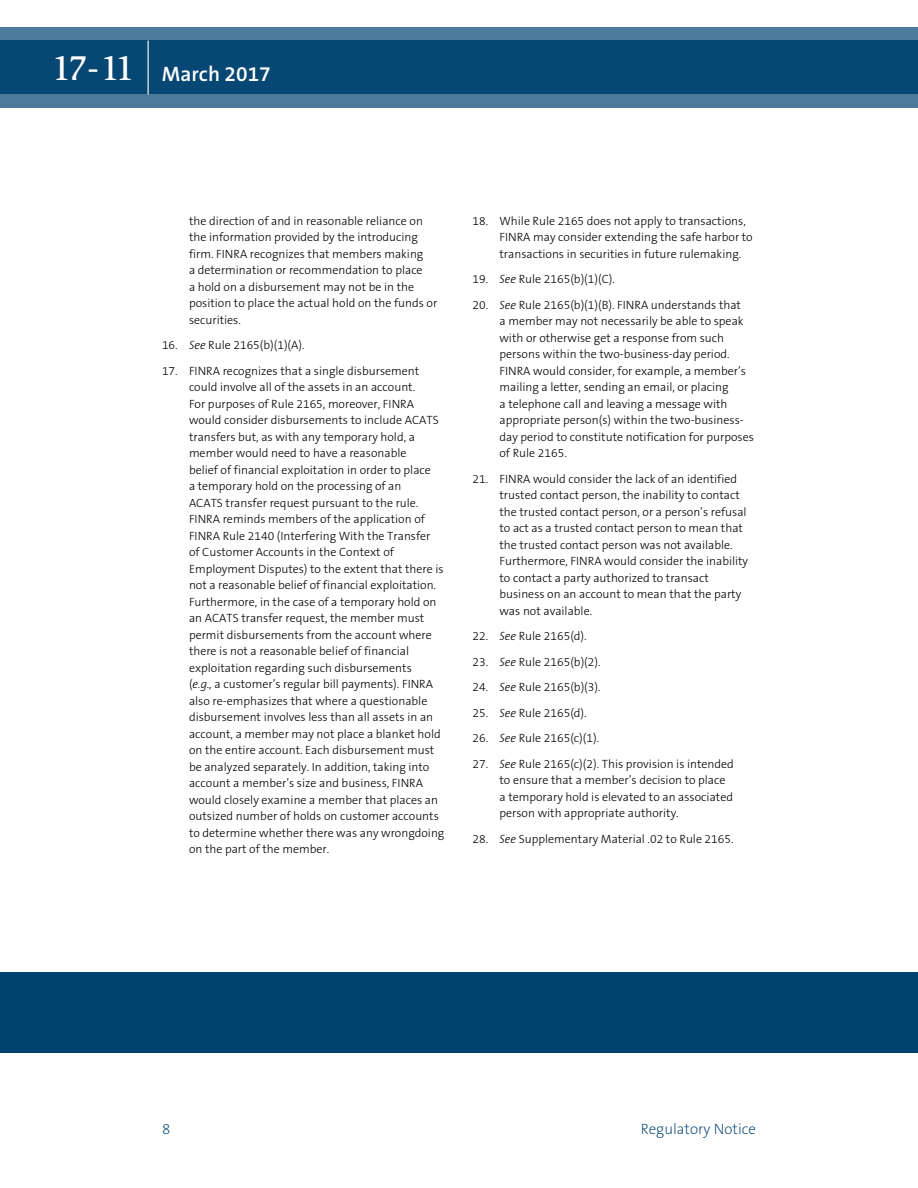
<style>
.page{position:relative;width:918px;height:1188px;background:#fff}
.page>*{position:absolute;margin:0;border:0;box-sizing:border-box;transform-origin:0 0}
.t1{font:600 21px "The Sans B6";color:#fff}
.t2{font:200 15px "The Sans B2";color:#004270}
.t3{font:300 12px/16.5px "The Sans B3";color:#000}
.s1{font-family:"Slimbach LT";font-weight:500;font-size:36px}
.s2{font-style:italic}
</style>
<div class="page">
<div style="left:0;top:972px;width:918px;height:81px;background:#004270"></div>
<svg style="left:0;top:27px;width:918px;height:81px;background:#1e5881"></svg>
<hr style="left:148px;top:40px;width:1px;height:54px;background:#fff">
<h1 class="t1" style="left:52px;top:62px;width:220px"><span class="s1">17-11</span> March 2017</h1>
<p class="t3" style="left:189px;top:213px;width:250px">the direction of and in reasonable reliance on the information provided by the introducing firm. FINRA recognizes that members making<br>a determination or recommendation to place<br>a hold on a disbursement may not be in the position to place the actual hold on the funds or securities.</p>
<p class="t3" style="left:162px;top:337px;width:144px">16. <span class="s2">See</span> Rule 2165(b)(1)(A).</p>
<p class="t3" style="left:189px;top:363px;width:257px;text-indent:-27px">17. FINRA recognizes that a single disbursement could involve all of the assets in an account.<br>For purposes of Rule 2165, moreover, FINRA would consider disbursements to include ACATS transfers but, as with any temporary hold, a member would need to have a reasonable<br>belief of financial exploitation in order to place<br>a temporary hold on the processing of an<br>ACATS transfer request pursuant to the rule.<br>FINRA reminds members of the application of FINRA Rule 2140 (Interfering With the Transfer<br>of Customer Accounts in the Context of Employment Disputes) to the extent that there is not a reasonable belief of financial exploitation.<br>Furthermore, in the case of a temporary hold on an ACATS transfer request, the member must permit disbursements from the account where there is not a reasonable belief of financial exploitation regarding such disbursements<br>(<span class="s2">e.g.,</span> a customer’s regular bill payments). FINRA also re-emphasizes that where a questionable disbursement involves less than all assets in an account, a member may not place a blanket hold on the entire account. Each disbursement must be analyzed separately. In addition, taking into account a member’s size and business, FINRA would closely examine a member that places an outsized number of holds on customer accounts to determine whether there was any wrongdoing on the part of the member.</p>
<p class="t3" style="left:500px;top:213px;width:255px;text-indent:-27px">18. While Rule 2165 does not apply to transactions,<br>FINRA may consider extending the safe harbor to transactions in securities in future rulemaking.</p>
<p class="t3" style="left:472px;top:271px;width:144px">19. <span class="s2">See</span> Rule 2165(b)(1)(C).</p>
<p class="t3" style="left:500px;top:297px;width:256px;text-indent:-27px">20. <span class="s2">See</span> Rule 2165(b)(1)(B). FINRA understands that<br>a member may not necessarily be able to speak with or otherwise get a response from such persons within the two-business-day period.<br>FINRA would consider, for example, a member’s mailing a letter, sending an email, or placing<br>a telephone call and leaving a message with appropriate person(s) within the two-business&shy;day period to constitute notification for purposes of Rule 2165.</p>
<p class="t3" style="left:500px;top:471px;width:250px;text-indent:-27px">21. FINRA would consider the lack of an identified trusted contact person, the inability to contact the trusted contact person, or a person’s refusal to act as a trusted contact person to mean that the trusted contact person was not available.<br>Furthermore, FINRA would consider the inability to contact a party authorized to transact business on an account to mean that the party was not available.</p>
<p class="t3" style="left:472px;top:628px;width:116px">22. <span class="s2">See</span> Rule 2165(d).</p>
<p class="t3" style="left:472px;top:654px;width:130px">23. <span class="s2">See</span> Rule 2165(b)(2).</p>
<p class="t3" style="left:472px;top:679px;width:130px">24. <span class="s2">See</span> Rule 2165(b)(3).</p>
<p class="t3" style="left:472px;top:705px;width:116px">25. <span class="s2">See</span> Rule 2165(d).</p>
<p class="t3" style="left:472px;top:730px;width:128px">26. <span class="s2">See</span> Rule 2165(c)(1).</p>
<p class="t3" style="left:500px;top:756px;width:236px;text-indent:-27px">27. <span class="s2">See</span> Rule 2165(c)(2). This provision is intended to ensure that a member’s decision to place a temporary hold is elevated to an associated person with appropriate authority.</p>
<p class="t3" style="left:472px;top:831px;width:263px">28. <span class="s2">See</span> Supplementary Material .02 to Rule 2165.</p>
<p class="t2" style="left:162px;top:1121px;width:10px">8</p>
<p class="t2" style="left:641px;top:1121px;width:117px">Regulatory Notice</p>
</div>
